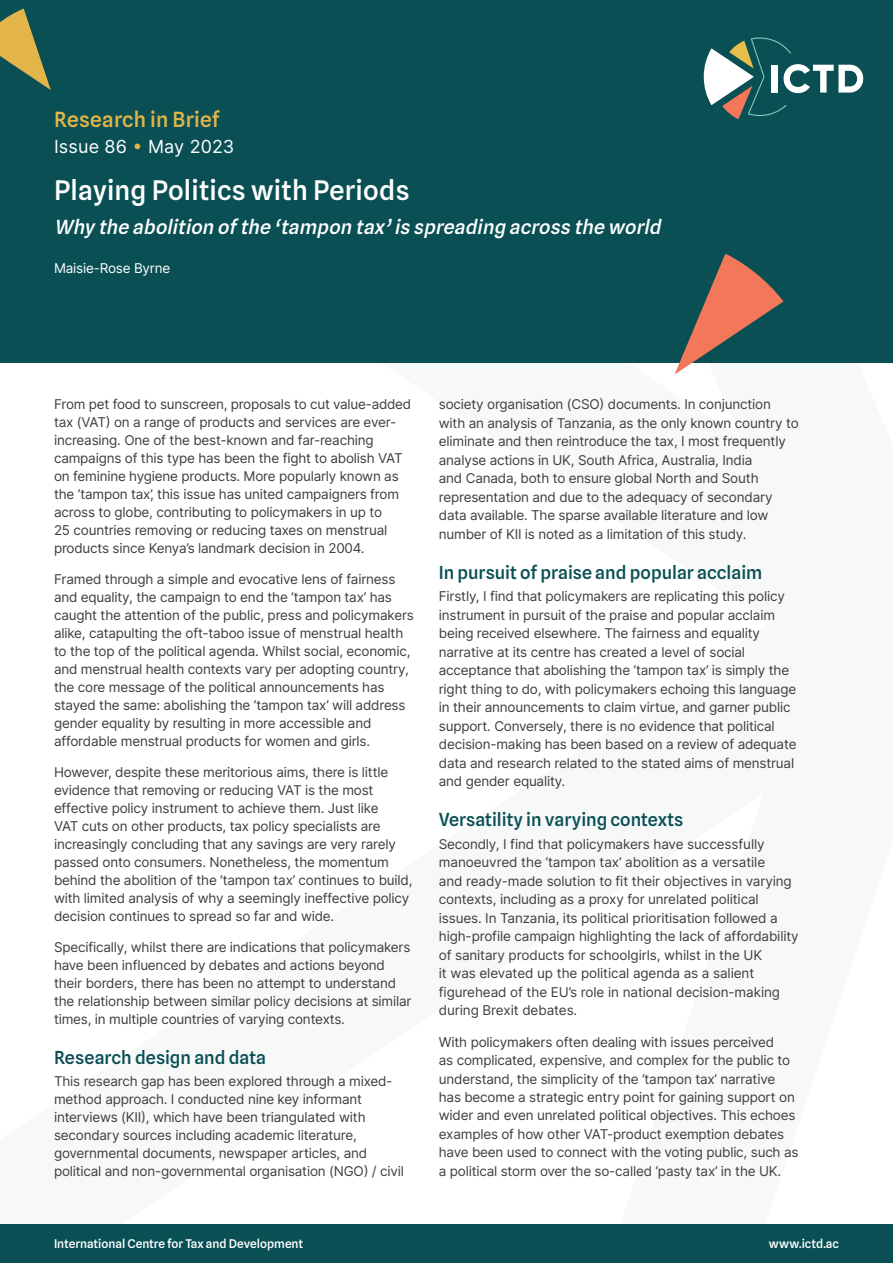
<style>
.page{position:relative;width:893px;height:1263px;background:#fff}
.page>*{position:absolute;margin:0;border:0;box-sizing:border-box;transform-origin:0 0}
.t1{font:500 27px "Spline Sans";letter-spacing:.01em;color:#fff}
.t2{font:500 21px "Spline Sans";letter-spacing:.005em;color:#e3b548}
.t3{font:italic 500 19.5px "Spline Sans";color:#fff}
.t4{font:500 18px "Spline Sans";color:#094f54}
.t5{font:18px "Inter V";letter-spacing:.01em;color:#fff}
.t6{font:13.5px/18px "Inter V";letter-spacing:-.015em;color:#3e3e3f}
.t7{font:13.5px "Inter V";letter-spacing:-.015em;color:#fff}
.t8{font:500 12px "Spline Sans";color:#fff}
.s1{color:#e3b548}
</style>
<div class="page">
<div style="left:0;top:0;width:893px;height:362px;background:#094f54"></div>
<svg style="left:704px;top:37px;width:159px;height:82px"></svg>
<svg style="left:0;top:9px;width:51px;height:81px"></svg>
<svg style="left:675px;top:254px;width:108px;height:120px"></svg>
<div style="left:0;top:1224px;width:893px;height:39px;background:#094f54"></div>
<h2 class="t2" style="left:54px;top:106px;width:167px">Research in Brief</h2>
<h3 class="t5" style="left:54px;top:133px;width:182px">Issue 86 <span class="s1">•</span> May 2023</h3>
<h1 class="t1" style="left:54px;top:173px;width:357px">Playing Politics with Periods</h1>
<h3 class="t3" style="left:54px;top:215px;width:613px">Why the abolition ofthe ‘tampon tax’is spreading across the world</h3>
<p class="t7" style="left:54px;top:258px;width:118px">Maisie-Rose Byrne</p>
<p class="t6" style="left:54px;top:395px;width:359px">From pet food to sunscreen, proposals to cut value-added tax (VAT) on a range of products and services are ever&shy;increasing. One of the best-known and far-reaching campaigns of this type has been the fight to abolish VAT on feminine hygiene products. More popularly known as the ‘tampon tax’, this issue has united campaigners from across to globe, contributing to policymakers in up to<br>25 countries removing or reducing taxes on menstrual products since Kenya’s landmark decision in 2004.</p>
<p class="t6" style="left:54px;top:570px;width:361px">Framed through a simple and evocative lens of fairness and equality, the campaign to end the ‘tampon tax’ has caught the attention of the public, press and policymakers alike, catapulting the oft-taboo issue of menstrual health to the top of the political agenda. Whilst social, economic, and menstrual health contexts vary per adopting country, the core message of the political announcements has stayed the same: abolishing the ‘tampon tax’ will address gender equality by resulting in more accessible and affordable menstrual products for women and girls.</p>
<p class="t6" style="left:54px;top:763px;width:360px">However, despite these meritorious aims, there is little evidence that removing or reducing VAT is the most effective policy instrument to achieve them. Just like<br>VAT cuts on other products, tax policy specialists are increasingly concluding that any savings are very rarely passed onto consumers. Nonetheless, the momentum behind the abolition of the ‘tampon tax’ continues to build, with limited analysis of why a seemingly ineffective policy decision continues to spread so far and wide.</p>
<p class="t6" style="left:54px;top:938px;width:359px">Specifically, whilst there are indications that policymakers have been influenced by debates and actions beyond their borders, there has been no attempt to understand the relationship between similar policy decisions at similar times, in multiple countries of varying contexts.</p>
<h3 class="t4" style="left:54px;top:1046px;width:214px">Research design and data</h3>
<p class="t6" style="left:54px;top:1071px;width:351px">This research gap has been explored through a mixed&shy;method approach. I conducted nine key informant interviews (KII), which have been triangulated with secondary sources including academic literature, governmental documents, newspaper articles, and political and non-governmental organisation (NGO) / civil</p>
<p class="t6" style="left:439px;top:395px;width:361px;line-height:18.5px">society organisation (CSO) documents. In conjunction with an analysis of Tanzania, as the only known country to eliminate and then reintroduce the tax, I most frequently analyse actions in UK, South Africa, Australia, India<br>and Canada, both to ensure global North and South representation and due to the adequacy of secondary data available. The sparse available literature and low number of KII is noted as a limitation of this study.</p>
<h3 class="t4" style="left:439px;top:561px;width:325px">In pursuit of praise and popular acclaim</h3>
<p class="t6" style="left:439px;top:587px;width:359px;line-height:18.5px">Firstly, I find that policymakers are replicating this policy instrument in pursuit of the praise and popular acclaim being received elsewhere. The fairness and equality narrative at its centre has created a level of social acceptance that abolishing the ‘tampon tax’ is simply the right thing to do, with policymakers echoing this language in their announcements to claim virtue, and garner public support. Conversely, there is no evidence that political decision-making has been based on a review of adequate data and research related to the stated aims of menstrual and gender equality.</p>
<h3 class="t4" style="left:439px;top:808px;width:246px">Versatility in varying contexts</h3>
<p class="t6" style="left:439px;top:834px;width:361px;line-height:18.5px">Secondly, I find that policymakers have successfully manoeuvred the ‘tampon tax’ abolition as a versatile<br>and ready-made solution to fit their objectives in varying contexts, including as a proxy for unrelated political issues. In Tanzania, its political prioritisation followed a high-profile campaign highlighting the lack of affordability of sanitary products for schoolgirls, whilst in the UK<br>it was elevated up the political agenda as a salient figurehead of the EU’s role in national decision-making during Brexit debates.</p>
<p class="t6" style="left:439px;top:1032px;width:361px;line-height:18.5px">With policymakers often dealing with issues perceived<br>as complicated, expensive, and complex for the public to understand, the simplicity of the ‘tampon tax’ narrative has become a strategic entry point for gaining support on wider and even unrelated political objectives. This echoes examples of how other VAT-product exemption debates have been used to connect with the voting public, such as a political storm over the so-called ‘pasty tax’ in the UK.</p>
<p class="t8" style="left:54px;top:1236px;width:251px">International Centre for Tax and Development</p>
<p class="t8" style="left:769px;top:1236px;width:72px">www.ictd.ac</p>
</div>
